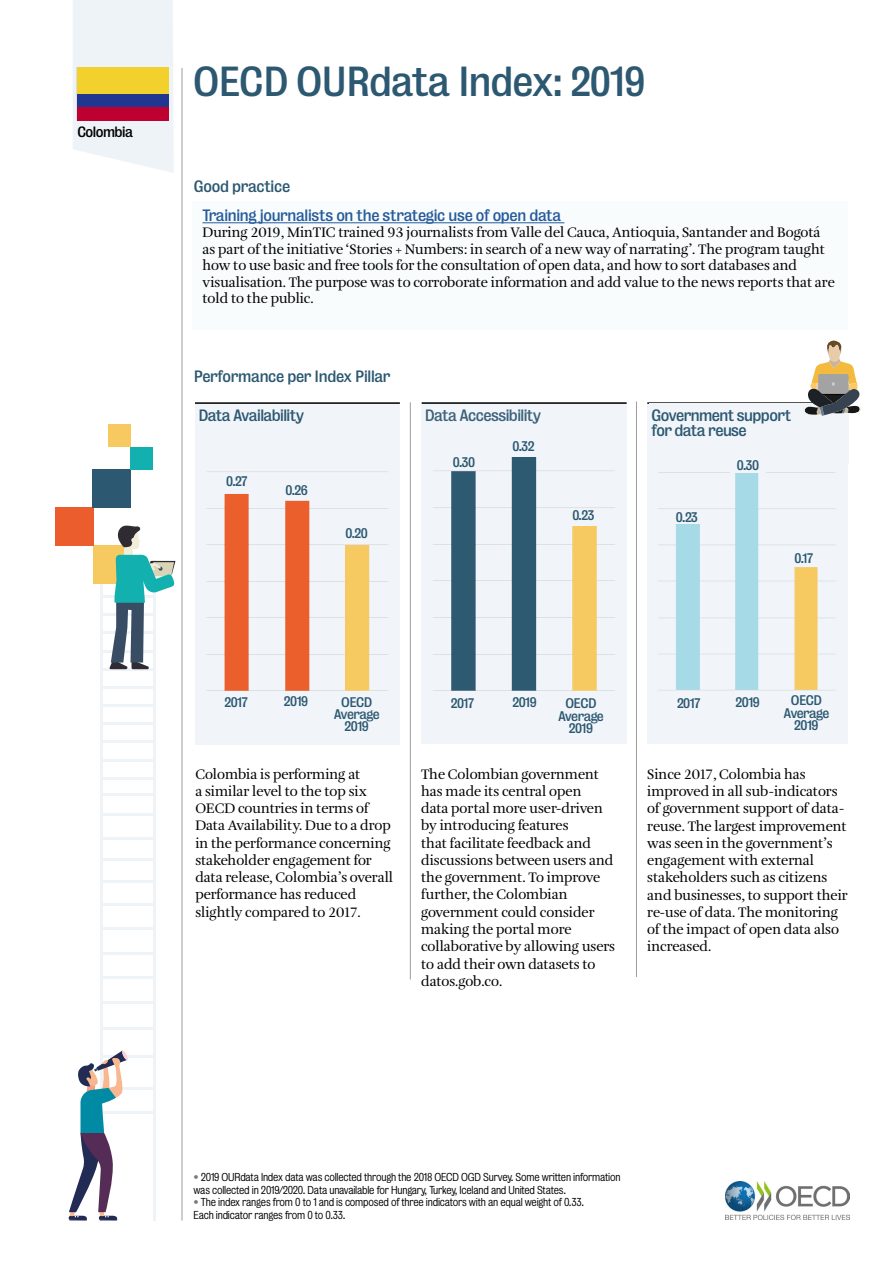
<style>
.page{position:relative;width:893px;height:1263px;background:#fff}
.page>*{position:absolute;margin:0;border:0;box-sizing:border-box;transform-origin:0 0}
.t1{font:38.25px "Bureau Grotesque Five Three";letter-spacing:-.025em;color:#2c5871}
.t2{font:15px/14.5px "Bureau Grotesque Five Three";letter-spacing:-.04em;color:#2c5871}
.t3{font:15px "Bureau Grotesque Five Three";letter-spacing:-.025em;color:#275b9b}
.t4{font:15px "Bureau Grotesque Five Three";letter-spacing:-.04em;color:#3d627a}
.t5{font:14.25px/17.2px "Amalia Pro";letter-spacing:-.005em;color:#000}
.t6{font:13.65px "Bureau Grotesque Five Three";letter-spacing:-.04em;color:#000}
.t7{font:12.75px/12.5px "Bureau Grotesque Five Three";letter-spacing:-.04em;color:#2c5871;text-align:center}
.t8{font:10.5px/12.6px "Bureau Grotesque Five One";letter-spacing:-.02em;color:#000}
.s1{color:#797979}
</style>
<div class="page">
<img style="left:647px;top:404px;width:201px;height:339px">
<img style="left:422px;top:404px;width:205px;height:339px">
<img style="left:195px;top:404px;width:205px;height:340px">
<hr style="left:182px;top:68px;width:1px;height:1152px;background:#9d9d9c">
<hr style="left:410px;top:402px;width:1px;height:577px;background:#9d9d9c">
<hr style="left:636px;top:401px;width:1px;height:576px;background:#9d9d9c">
<div style="left:198px;top:410px;width:199px;height:41px;background:#f1f5f9"></div>
<div style="left:222px;top:697px;width:32px;height:33px;background:#f1f5f9"></div>
<div style="left:222px;top:476px;width:30px;height:15px;background:#f1f5f9"></div>
<div style="left:279px;top:485px;width:36px;height:12px;background:#f1f5f9"></div>
<div style="left:338px;top:528px;width:37px;height:15px;background:#f1f5f9"></div>
<div style="left:669px;top:512px;width:36px;height:12px;background:#f1f5f9"></div>
<div style="left:786px;top:553px;width:36px;height:11px;background:#f1f5f9"></div>
<div style="left:566px;top:510px;width:34px;height:16px;background:#f1f5f9"></div>
<div style="left:448px;top:698px;width:33px;height:35px;background:#f1f5f9"></div>
<div style="left:674px;top:698px;width:33px;height:35px;background:#f1f5f9"></div>
<div style="left:284px;top:696px;width:31px;height:16px;background:#f1f5f9"></div>
<div style="left:510px;top:697px;width:34px;height:35px;background:#f1f5f9"></div>
<div style="left:730px;top:697px;width:36px;height:35px;background:#f1f5f9"></div>
<div style="left:330px;top:697px;width:54px;height:41px;background:#f1f5f9"></div>
<div style="left:554px;top:699px;width:54px;height:44px;background:#f1f5f9"></div>
<div style="left:778px;top:695px;width:57px;height:45px;background:#f1f5f9"></div>
<div style="left:425px;top:410px;width:195px;height:24px;background:#f1f5f9"></div>
<hr style="left:195px;top:402px;width:205px;height:2px;background:#000">
<hr style="left:422px;top:402px;width:205px;height:2px;background:#000">
<hr style="left:647px;top:402px;width:205px;height:2px;background:#000">
<hr style="left:101px;top:952px;width:54px;height:3px;background:#eef3f7">
<hr style="left:101px;top:976px;width:54px;height:2px;background:#eef3f7">
<hr style="left:101px;top:1002px;width:54px;height:2px;background:#eef3f7">
<hr style="left:101px;top:1027px;width:54px;height:3px;background:#eef3f7">
<hr style="left:101px;top:1055px;width:54px;height:2px;background:#eef3f7">
<hr style="left:101px;top:1111px;width:54px;height:2px;background:#eef3f7">
<hr style="left:153px;top:560px;width:3px;height:660px;background:#eef3f7">
<hr style="left:100px;top:560px;width:3px;height:660px;background:#eef3f7">
<div style="left:94px;top:545px;width:38px;height:39px;background:#f6c961"></div>
<div style="left:55px;top:507px;width:38px;height:38px;background:#eb5d2d"></div>
<div style="left:93px;top:469px;width:38px;height:39px;background:#2c5871"></div>
<div style="left:131px;top:447px;width:22px;height:23px;background:#13b0b0"></div>
<div style="left:108px;top:424px;width:23px;height:23px;background:#f6c961"></div>
<hr style="left:101px;top:595px;width:54px;height:3px;background:#eef3f7">
<hr style="left:101px;top:613px;width:54px;height:3px;background:#eef3f7">
<hr style="left:101px;top:632px;width:54px;height:2px;background:#eef3f7">
<hr style="left:101px;top:650px;width:54px;height:2px;background:#eef3f7">
<hr style="left:101px;top:668px;width:54px;height:2px;background:#eef3f7">
<hr style="left:101px;top:686px;width:54px;height:2px;background:#eef3f7">
<hr style="left:101px;top:704px;width:54px;height:3px;background:#eef3f7">
<hr style="left:101px;top:722px;width:54px;height:3px;background:#eef3f7">
<hr style="left:101px;top:813px;width:54px;height:3px;background:#eef3f7">
<hr style="left:101px;top:837px;width:54px;height:3px;background:#eef3f7">
<hr style="left:101px;top:858px;width:54px;height:3px;background:#eef3f7">
<hr style="left:101px;top:880px;width:54px;height:2px;background:#eef3f7">
<hr style="left:101px;top:903px;width:54px;height:2px;background:#eef3f7">
<hr style="left:101px;top:928px;width:54px;height:2px;background:#eef3f7">
<hr style="left:101px;top:1087px;width:54px;height:3px;background:#eef3f7">
<hr style="left:101px;top:759px;width:54px;height:2px;background:#eef3f7">
<hr style="left:101px;top:777px;width:54px;height:2px;background:#eef3f7">
<hr style="left:101px;top:794px;width:54px;height:2px;background:#eef3f7">
<hr style="left:101px;top:741px;width:54px;height:2px;background:#eef3f7">
<svg style="left:109px;top:525px;width:66px;height:144px"></svg>
<svg style="left:68px;top:1050px;width:60px;height:171px"></svg>
<svg style="left:73px;top:0;width:101px;height:173px"></svg>
<img style="left:725px;top:1181px;width:125px;height:38px">
<div style="left:192px;top:201px;width:656px;height:129px;background:#f8fcfd"></div>
<hr style="left:202px;top:223px;width:362px;height:1px;background:#275b9b">
<div style="left:649px;top:404px;width:195px;height:12px;background:#f1f5f9"></div>
<div style="left:647px;top:410px;width:202px;height:53px;background:#f1f5f9"></div>
<svg style="left:799px;top:340px;width:62px;height:76px"></svg>
<div style="left:77px;top:67px;width:91px;height:27px;background:#f2d12e"></div>
<div style="left:77px;top:94px;width:91px;height:13px;background:#21368f"></div>
<div style="left:77px;top:107px;width:91px;height:14px;background:#bd0030"></div>
<div style="left:507px;top:441px;width:33px;height:16px;background:#f1f5f9"></div>
<div style="left:446px;top:453px;width:35px;height:15px;background:#f1f5f9"></div>
<div style="left:730px;top:460px;width:36px;height:12px;background:#f1f5f9"></div>
<p class="t6" style="left:77px;top:124px;width:57px">Colombia</p>
<h1 class="t1" style="left:193px;top:59px;width:454px">OECD OURdata Index: 2019</h1>
<p class="t2" style="left:194px;top:179px;width:98px">Good practice</p>
<p class="t3" style="left:202px;top:206px;width:360px">Training journalists on the strategic use of open data</p>
<p class="t5" style="left:202px;top:225px;width:634px;line-height:16.5px">During 2019, MinTIC trained 93 journalists from Valle del Cauca, Antioquia, Santander and Bogotá as part of the initiative ‘Stories + Numbers: in search of a new way of narrating’. The program taught how to use basic and free tools for the consultation of open data, and how to sort databases and visualisation. The purpose was to corroborate information and add value to the news reports that are told to the public.</p>
<p class="t2" style="left:194px;top:369px;width:198px">Performance per Index Pillar</p>
<p class="t2" style="left:198px;top:408px;width:107px">Data Availability</p>
<p class="t7" style="left:226px;top:475px;width:23px">0.27</p>
<p class="t7" style="left:285px;top:484px;width:24px">0.26</p>
<p class="t7" style="left:346px;top:527px;width:24px">0.20</p>
<p class="t4" style="left:425px;top:407px;width:118px">Data Accessibility</p>
<p class="t7" style="left:513px;top:440px;width:23px">0.32</p>
<p class="t2" style="left:651px;top:408px;width:141px">Government support for data reuse</p>
<p class="t7" style="left:453px;top:456px;width:24px">0.30</p>
<p class="t7" style="left:737px;top:459px;width:24px">0.30</p>
<p class="t7" style="left:572px;top:509px;width:23px">0.23</p>
<p class="t7" style="left:676px;top:511px;width:23px">0.23</p>
<p class="t7" style="left:794px;top:552px;width:20px">0.17</p>
<p class="t7" style="left:224px;top:695px;width:25px">2017</p>
<p class="t7" style="left:284px;top:695px;width:26px">2019</p>
<p class="t7" style="left:341px;top:695px;width:33px">OECD</p>
<p class="t7" style="left:451px;top:696px;width:25px">2017</p>
<p class="t7" style="left:512px;top:695px;width:26px">2019</p>
<p class="t7" style="left:677px;top:696px;width:25px">2017</p>
<p class="t7" style="left:736px;top:695px;width:26px">2019</p>
<p class="t7" style="left:334px;top:708px;width:47px">Average<br>2019</p>
<p class="t7" style="left:558px;top:697px;width:47px">OECD<br>Average<br>2019</p>
<p class="t7" style="left:783px;top:694px;width:47px">OECD<br>Average<br>2019</p>
<p class="t5" style="left:195px;top:766px;width:199px">Colombia is performing at<br>a similar level to the top six<br>OECD countries in terms of<br>Data Availability. Due to a drop in the performance concerning stakeholder engagement for data release, Colombia’s overall performance has reduced slightly compared to 2017.</p>
<p class="t5" style="left:421px;top:766px;width:196px">The Colombian government has made its central open<br>data portal more user-driven by introducing features<br>that facilitate feedback and discussions between users and the government. To improve further, the Colombian government could consider making the portal more collaborative by allowing users to add their own datasets to datos.gob.co.</p>
<p class="t5" style="left:647px;top:766px;width:202px">Since 2017, Colombia has improved in all sub-indicators of government support of data&shy;reuse. The largest improvement was seen in the government’s engagement with external stakeholders such as citizens and businesses, to support their re-use of data. The monitoring of the impact of open data also increased.</p>
<p class="t8" style="left:194px;top:1171px;width:428px"><span class="s1">•</span> 2019 OURdata Index data was collected through the 2018 OECD OGD Survey. Some written information was collected in 2019/2020. Data unavailable for Hungary, Turkey, Iceland and United States.</p>
<p class="t8" style="left:194px;top:1196px;width:392px"><span class="s1">•</span> The index ranges from 0 to 1 and is composed of three indicators with an equal weight of 0.33.<br>Each indicator ranges from 0 to 0.33.</p>
</div>
